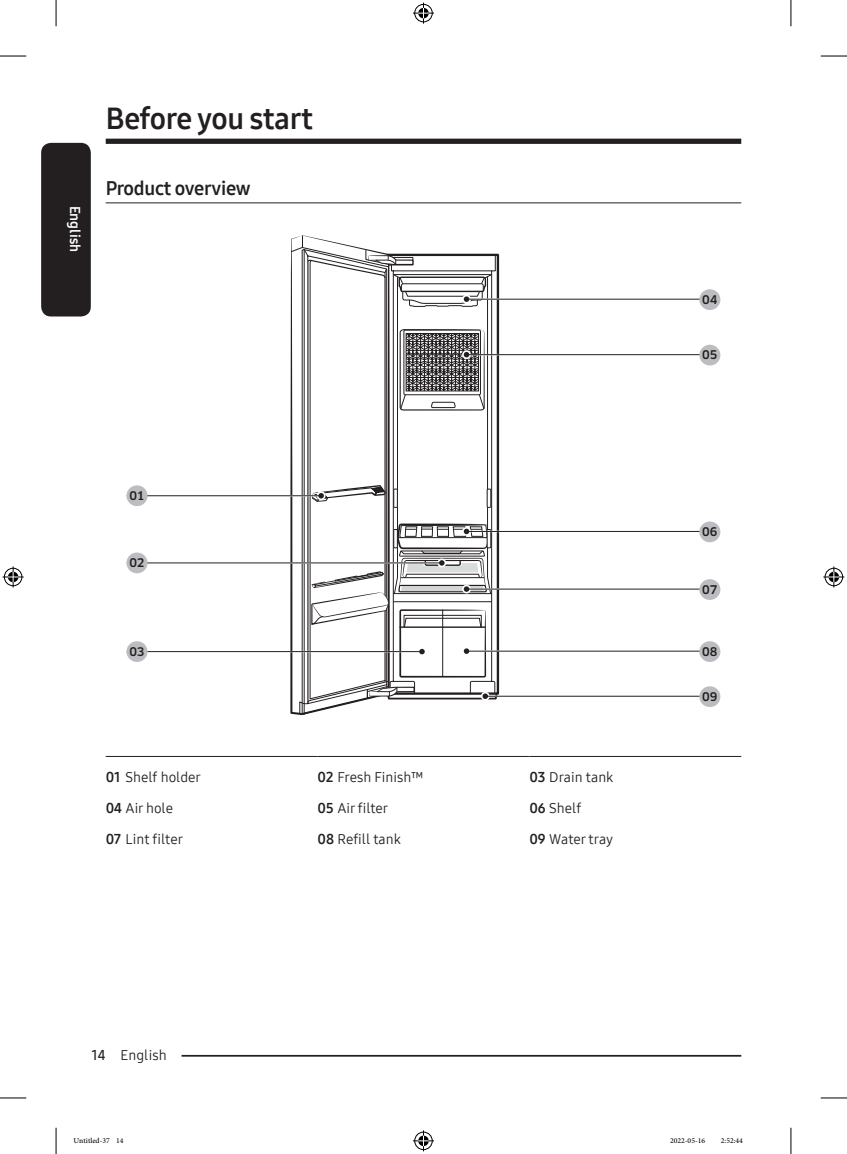
<style>
.page{position:relative;width:847px;height:1154px;background:#fff}
.page>*{position:absolute;margin:0;border:0;box-sizing:border-box;transform-origin:0 0}
.t1{font:29.75px "Samsung One 700";letter-spacing:-.01em;color:#231f20}
.t2{font:19.25px "Samsung One 700";letter-spacing:-.015em;color:#231f20}
.t3{font:14px "Samsung One 400";color:#231f20}
.t4{font:14px "Samsung One 700";color:#fff}
.image{font:500 11.72px "Samsung Clan Pro";letter-spacing:-.015em;color:#231f20}
.t5{font:10.5px "Adobe Arabic";color:#000}
.s1{font-family:"Samsung One 700"}
.s2{font-family:"Samsung One 600"}
</style>
<div class="page">
<div style="left:41px;top:143px;width:50px;height:173px;background:#231f20;border-radius:10px"></div>
<div style="left:106px;top:139px;width:635px;height:5px;background:#231f20"></div>
<hr style="left:135px;top:1055px;width:606px;height:1px;background:#231f20">
<div style="left:106px;top:1045px;width:75px;height:17px;background:#fff"></div>
<hr style="left:106px;top:202px;width:635px;height:1px;background:#231f20">
<hr style="left:127px;top:495px;width:194px;height:1px;background:#231f20">
<hr style="left:127px;top:651px;width:295px;height:1px;background:#231f20">
<hr style="left:466px;top:299px;width:242px;height:1px;background:#231f20">
<div style="left:126px;top:485px;width:21px;height:21px;background:#bcbdc0;border-radius:50%"></div>
<hr style="left:127px;top:562px;width:314px;height:1px;background:#231f20">
<div style="left:126px;top:552px;width:21px;height:21px;background:#bcbdc0;border-radius:50%"></div>
<div style="left:126px;top:641px;width:21px;height:21px;background:#bcbdc0;border-radius:50%"></div>
<div style="left:699px;top:289px;width:21px;height:21px;background:#bcbdc0;border-radius:50%"></div>
<hr style="left:466px;top:354px;width:242px;height:1px;background:#231f20">
<div style="left:699px;top:345px;width:21px;height:20px;background:#bcbdc0;border-radius:50%"></div>
<hr style="left:466px;top:531px;width:242px;height:1px;background:#231f20">
<div style="left:699px;top:521px;width:21px;height:21px;background:#bcbdc0;border-radius:50%"></div>
<hr style="left:466px;top:589px;width:242px;height:1px;background:#231f20">
<div style="left:699px;top:579px;width:21px;height:21px;background:#bcbdc0;border-radius:50%"></div>
<hr style="left:466px;top:651px;width:242px;height:1px;background:#231f20">
<div style="left:699px;top:641px;width:21px;height:21px;background:#bcbdc0;border-radius:50%"></div>
<hr style="left:485px;top:696px;width:223px;height:1px;background:#231f20">
<svg style="left:290px;top:236px;width:208px;height:478px"></svg>
<div style="left:699px;top:686px;width:21px;height:21px;background:#bcbdc0;border-radius:50%"></div>
<hr style="left:106px;top:756px;width:211px;height:1px;background:#231f20">
<hr style="left:317px;top:756px;width:212px;height:1px;background:#231f20">
<hr style="left:529px;top:756px;width:212px;height:1px;background:#231f20">
<svg style="left:0;top:56px;width:26px;height:1px"></svg>
<svg style="left:820px;top:56px;width:26px;height:1px"></svg>
<svg style="left:0;top:1097px;width:26px;height:1px"></svg>
<svg style="left:820px;top:1097px;width:26px;height:1px"></svg>
<svg style="left:56px;top:0;width:1px;height:26px"></svg>
<svg style="left:56px;top:1128px;width:1px;height:26px"></svg>
<svg style="left:790px;top:0;width:1px;height:26px"></svg>
<svg style="left:790px;top:1128px;width:1px;height:26px"></svg>
<svg style="left:413px;top:3px;width:21px;height:21px"></svg>
<svg style="left:413px;top:1130px;width:21px;height:21px"></svg>
<svg style="left:3px;top:566px;width:21px;height:21px"></svg>
<svg style="left:823px;top:566px;width:21px;height:21px"></svg>
<h1 class="t1" style="left:106px;top:98px;width:209px">Before you start</h1>
<p class="t4" style="left:84px;top:205px;width:48px;rotate:90deg">English</p>
<h2 class="t2" style="left:106px;top:175px;width:146px">Product overview</h2>
<p class="image" style="left:129px;top:489px;width:17px">01</p>
<p class="image" style="left:129px;top:556px;width:17px">02</p>
<p class="image" style="left:129px;top:645px;width:17px">03</p>
<p class="t3" style="left:106px;top:768px;width:97px"><span class="s1">01</span> Shelf holder</p>
<p class="t3" style="left:317px;top:768px;width:108px"><span class="s1">02</span> Fresh Finish™</p>
<p class="t3" style="left:529px;top:768px;width:86px"><span class="s1">03</span> Drain tank</p>
<p class="t3" style="left:106px;top:798px;width:69px"><span class="s1">04</span> Air hole</p>
<p class="t3" style="left:317px;top:798px;width:72px"><span class="s1">05</span> Air filter</p>
<p class="t3" style="left:529px;top:798px;width:53px"><span class="s1">06</span> Shelf</p>
<p class="t3" style="left:106px;top:829px;width:79px"><span class="s1">07</span> Lint filter</p>
<p class="t3" style="left:317px;top:829px;width:85px"><span class="s1">08</span> Refill tank</p>
<p class="t3" style="left:529px;top:829px;width:85px"><span class="s1">09</span> Water tray</p>
<p class="t3" style="left:91px;top:1045px;width:77px"><span class="s2">14</span> English</p>
<p class="image" style="left:702px;top:293px;width:17px">04</p>
<p class="image" style="left:702px;top:348px;width:17px">05</p>
<p class="image" style="left:702px;top:525px;width:17px">06</p>
<p class="image" style="left:702px;top:583px;width:17px">07</p>
<p class="image" style="left:702px;top:645px;width:17px">08</p>
<p class="image" style="left:702px;top:690px;width:17px">09</p>
<p class="t5" style="left:74px;top:1133px;width:51px">Untitled-37 14</p>
<p class="t5" style="left:669px;top:1133px;width:37px">2022-05-16</p>
<p class="t5" style="left:720px;top:1133px;width:24px">2:52:44</p>
</div>
